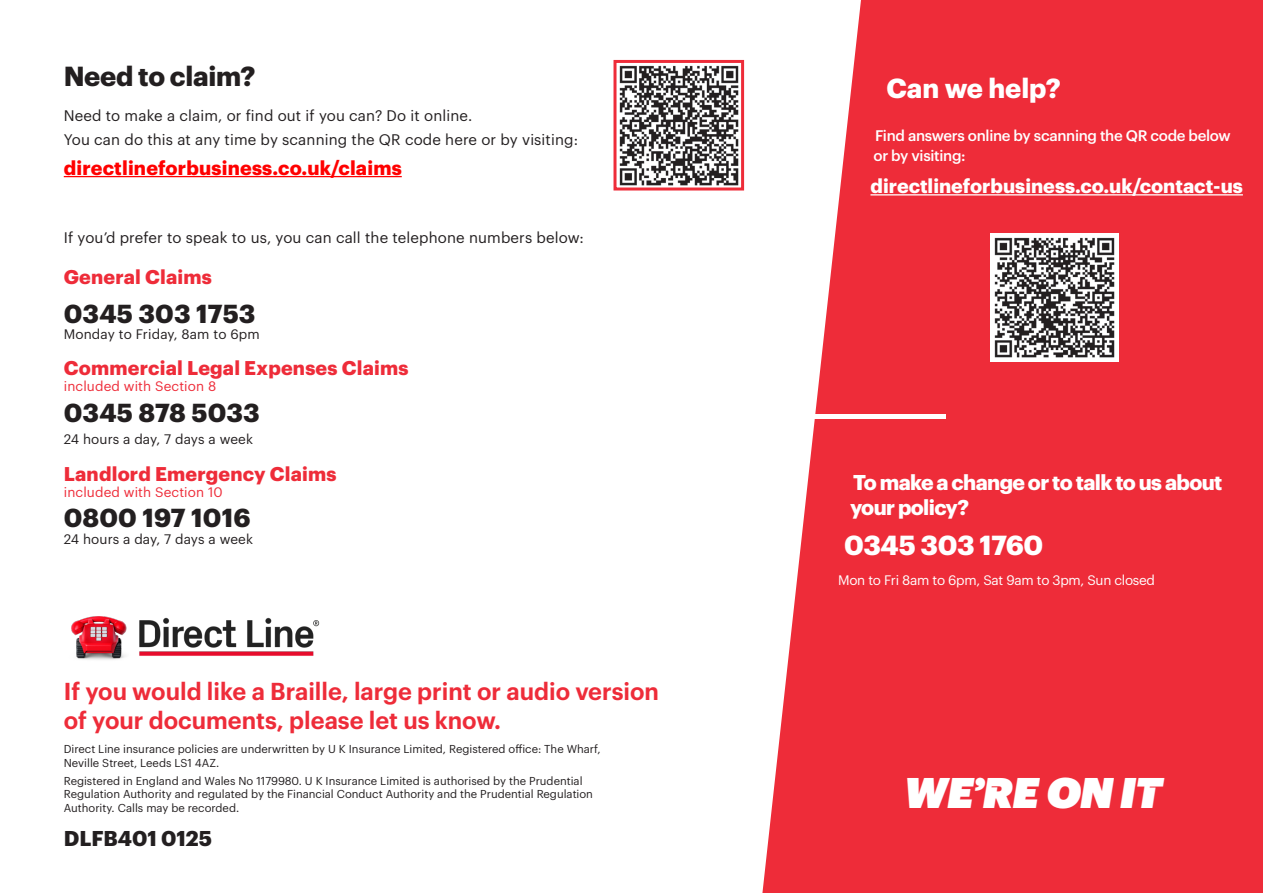
<style>
.page{position:relative;width:1263px;height:893px;background:#fff}
.page>*{position:absolute;margin:0;border:0;box-sizing:border-box;transform-origin:0 0}
.t1{font:42px "Graphik Cut Direct Line Solid";color:#fff}
.t2{font:700 27px "Graphik";letter-spacing:-.01em;color:#fff}
.t3{font:700 27px "Graphik";letter-spacing:-.01em;color:#231f20}
.t4{font:700 25.5px "Graphik";letter-spacing:.005em;color:#231f20}
.t5{font:600 24px/28.8px "Graphik";color:#ee2c39}
.t6{font:700 21px/25.2px "Graphik";letter-spacing:-.03em;color:#fff}
.t7{font:700 21px "Graphik";color:#231f20}
.t8{font:700 19.5px "Graphik";letter-spacing:.01em;color:#ee2c39}
.t9{font:700 19.5px "Graphik";color:#fff}
.t10{font:700 19.5px "Graphik";letter-spacing:.01em;color:#f00}
.t11{font:15px/24.3px "Graphik";letter-spacing:.01em;color:#231f20}
.t12{font:500 15px/19.8px "Graphik";letter-spacing:-.02em;color:#fff}
.t13{font:13.5px "Graphik";letter-spacing:.01em;color:#231f20}
.t14{font:13.5px "Graphik";letter-spacing:.01em;color:#ee2c39}
.t15{font:13.5px "Graphik";letter-spacing:-.02em;color:#fff}
.t16{font:11.25px/13.5px "Graphik";color:#231f20}
</style>
<div class="page">
<svg style="left:762px;top:0;width:501px;height:893px;background:#ef414d"></svg>
<hr style="left:796px;top:414px;width:149px;height:4px;background:#fff">
<img style="left:71px;top:616px;width:249px;height:44px">
<img style="left:991px;top:234px;width:127px;height:127px">
<hr style="left:870px;top:194px;width:373px;height:1px;background:#fff">
<hr style="left:64px;top:176px;width:338px;height:1px;background:#f00">
<img style="left:619px;top:65px;width:120px;height:121px">
<div style="left:613px;top:60px;width:131px;height:130px;border:3px solid #ee2c39"></div>
<h2 class="t3" style="left:64px;top:55px;width:193px">Need to claim?</h2>
<h3 class="t11" style="left:64px;top:102px;width:516px">Need to make a claim, or find out if you can? Do it online.<br>You can do this at any time by scanning the QR code here or by visiting:</h3>
<h3 class="t10" style="left:64px;top:153px;width:339px">directlineforbusiness.co.uk/claims</h3>
<h3 class="t11" style="left:64px;top:224px;width:522px">If you’d prefer to speak to us, you can call the telephone numbers below:</h3>
<h3 class="t8" style="left:64px;top:261px;width:150px">General Claims</h3>
<h3 class="t4" style="left:64px;top:294px;width:193px">0345 303 1753</h3>
<p class="t13" style="left:64px;top:324px;width:197px">Monday to Friday, 8am to 6pm</p>
<h3 class="t8" style="left:64px;top:353px;width:346px">Commercial Legal Expenses Claims</h3>
<p class="t14" style="left:64px;top:376px;width:154px">included with Section 8</p>
<h3 class="t4" style="left:64px;top:393px;width:198px">0345 878 5033</h3>
<p class="t13" style="left:64px;top:429px;width:191px">24 hours a day, 7 days a week</p>
<h3 class="t8" style="left:64px;top:458px;width:274px">Landlord Emergency Claims</h3>
<p class="t14" style="left:64px;top:482px;width:161px">included with Section 10</p>
<h3 class="t4" style="left:64px;top:498px;width:188px">0800 197 1016</h3>
<p class="t13" style="left:64px;top:529px;width:191px">24 hours a day, 7 days a week</p>
<h3 class="t5" style="left:64px;top:675px;width:597px">If you would like a Braille, large print or audio version of your documents, please let us know.</h3>
<p class="t16" style="left:64px;top:741px;width:538px">Direct Line insurance policies are underwritten by U K Insurance Limited, Registered office: The Wharf,<br>Neville Street, Leeds LS1 4AZ.</p>
<p class="t16" style="left:64px;top:773px;width:531px">Registered in England and Wales No 1179980. U K Insurance Limited is authorised by the Prudential<br>Regulation Authority and regulated by the Financial Conduct Authority and the Prudential Regulation<br>Authority. Calls may be recorded.</p>
<h3 class="t7" style="left:64px;top:822px;width:150px">DLFB401 0125</h3>
<h2 class="t2" style="left:886px;top:67px;width:176px">Can we help?</h2>
<h3 class="t12" style="left:873px;top:125px;width:359px">Find answers online by scanning the QR code below or by visiting:</h3>
<h3 class="t9" style="left:870px;top:171px;width:374px">directlineforbusiness.co.uk/contact-us</h3>
<h3 class="t6" style="left:850px;top:468px;width:374px">To make a change or to talk to us about your policy?</h3>
<h2 class="t2" style="left:844px;top:524px;width:201px">0345 303 1760</h2>
<p class="t15" style="left:838px;top:570px;width:318px">Mon to Fri 8am to 6pm, Sat 9am to 3pm, Sun closed</p>
<h1 class="t1" style="left:904px;top:760px;width:259px">WE’RE ON IT</h1>
</div>
